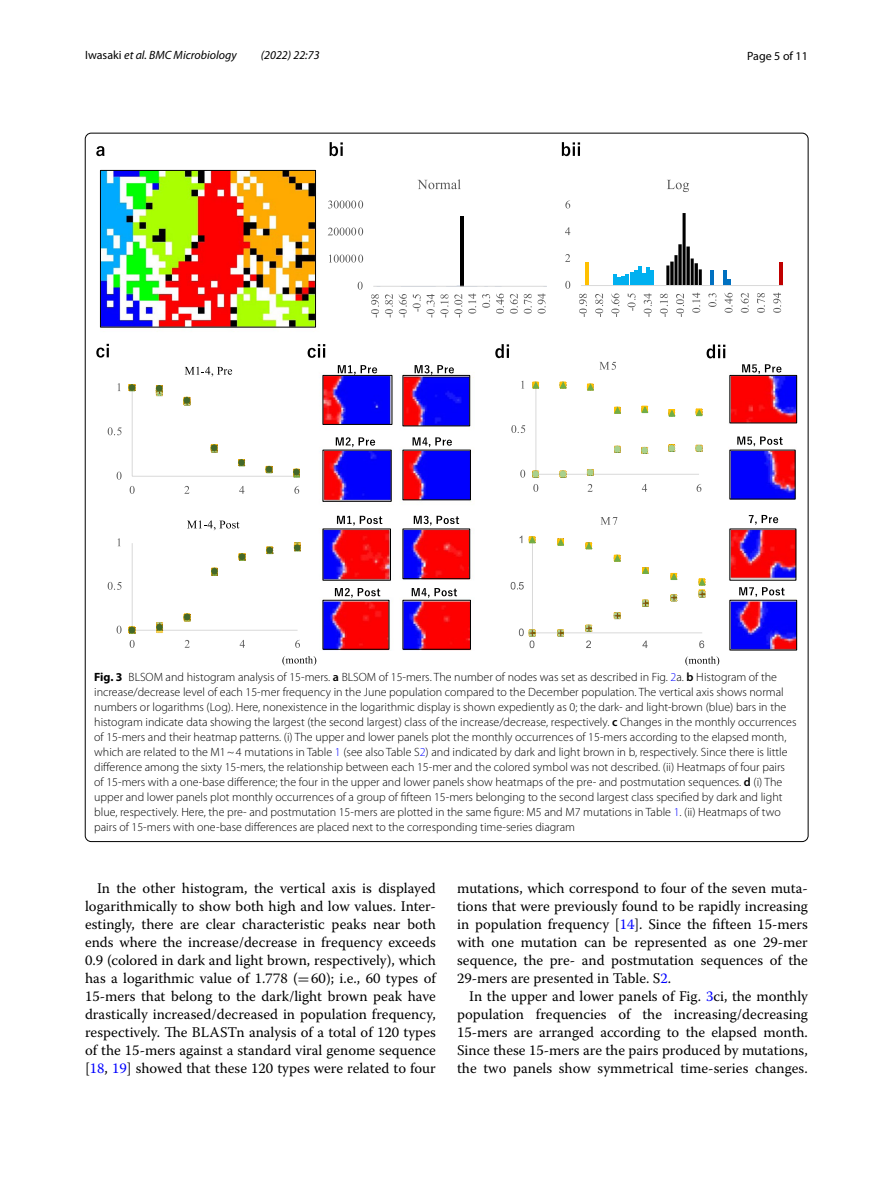
<style>
.page{position:relative;width:893px;height:1187px;background:#fff}
.page>*{position:absolute;margin:0;border:0;box-sizing:border-box;transform-origin:0 0}
.t1{font:14.7px/18px "Warnock Pro";color:#000;text-align:justify}
.t2{font:300 12px/15px "Myriad Pro";color:#000}
.t3{font:italic 12px "Myriad Pro";color:#000}
.t4{font:12px "Myriad Pro";color:#000}
.s1{font-style:normal}
.s2{font-weight:700}
.s3{font-weight:600}
.s4{color:#00f}
.s5{font-family:"MTSY"}
</style>
<div class="page">
<img style="left:100px;top:171px;width:682px;height:281px">
<div style="left:100px;top:170px;width:216px;height:157px;border:1px solid #000"></div>
<div style="left:321px;top:169px;width:237px;height:155px;background:#fff"></div>
<hr style="left:460px;top:216px;width:3px;height:70px;background:#000">
<hr style="left:373px;top:286px;width:174px;height:1px;background:#d9d9d9">
<svg style="left:358px;top:282px;width:5px;height:7px"></svg>
<svg style="left:329px;top:254px;width:34px;height:8px"></svg>
<svg style="left:328px;top:227px;width:35px;height:8px"></svg>
<svg style="left:328px;top:200px;width:35px;height:8px"></svg>
<svg style="left:371px;top:294px;width:8px;height:23px"></svg>
<svg style="left:385px;top:294px;width:8px;height:23px"></svg>
<svg style="left:399px;top:294px;width:8px;height:23px"></svg>
<svg style="left:413px;top:294px;width:8px;height:17px"></svg>
<svg style="left:427px;top:294px;width:21px;height:23px"></svg>
<svg style="left:454px;top:294px;width:8px;height:23px"></svg>
<svg style="left:468px;top:293px;width:8px;height:20px"></svg>
<svg style="left:482px;top:294px;width:8px;height:14px"></svg>
<svg style="left:496px;top:293px;width:8px;height:20px"></svg>
<svg style="left:510px;top:293px;width:8px;height:20px"></svg>
<svg style="left:524px;top:294px;width:8px;height:19px"></svg>
<svg style="left:538px;top:293px;width:8px;height:20px"></svg>
<svg style="left:417px;top:179px;width:44px;height:10px"></svg>
<div style="left:558px;top:169px;width:236px;height:155px;background:#fff"></div>
<hr style="left:585px;top:262px;width:4px;height:23px;background:#ffc000">
<svg style="left:614px;top:272px;width:19px;height:13px"></svg>
<hr style="left:634px;top:270px;width:3px;height:15px;background:#00b0f0">
<hr style="left:638px;top:266px;width:3px;height:19px;background:#00b0f0">
<svg style="left:642px;top:273px;width:3px;height:12px"></svg>
<hr style="left:646px;top:267px;width:3px;height:18px;background:#00b0f0">
<hr style="left:650px;top:270px;width:3px;height:15px;background:#00b0f0">
<hr style="left:711px;top:270px;width:3px;height:15px;background:#0070c0">
<hr style="left:723px;top:270px;width:3px;height:15px;background:#0070c0">
<svg style="left:727px;top:279px;width:3px;height:6px"></svg>
<hr style="left:780px;top:262px;width:3px;height:23px;background:#c00000">
<hr style="left:666px;top:265px;width:3px;height:20px;background:#000">
<svg style="left:670px;top:261px;width:4px;height:24px"></svg>
<hr style="left:674px;top:255px;width:3px;height:30px;background:#000">
<svg style="left:678px;top:244px;width:4px;height:41px"></svg>
<svg style="left:682px;top:213px;width:4px;height:72px"></svg>
<svg style="left:686px;top:246px;width:4px;height:39px"></svg>
<hr style="left:691px;top:258px;width:3px;height:27px;background:#000">
<svg style="left:694px;top:263px;width:4px;height:22px"></svg>
<hr style="left:699px;top:269px;width:3px;height:16px;background:#000">
<hr style="left:581px;top:285px;width:202px;height:1px;background:#d9d9d9">
<svg style="left:565px;top:281px;width:5px;height:8px"></svg>
<svg style="left:565px;top:254px;width:5px;height:8px"></svg>
<svg style="left:565px;top:227px;width:5px;height:8px"></svg>
<svg style="left:565px;top:200px;width:5px;height:8px"></svg>
<svg style="left:579px;top:294px;width:8px;height:23px"></svg>
<svg style="left:595px;top:293px;width:8px;height:24px"></svg>
<svg style="left:611px;top:293px;width:8px;height:24px"></svg>
<svg style="left:627px;top:293px;width:8px;height:18px"></svg>
<svg style="left:644px;top:293px;width:8px;height:24px"></svg>
<svg style="left:660px;top:294px;width:8px;height:23px"></svg>
<svg style="left:676px;top:293px;width:8px;height:24px"></svg>
<svg style="left:692px;top:293px;width:8px;height:20px"></svg>
<svg style="left:708px;top:293px;width:8px;height:14px"></svg>
<svg style="left:725px;top:293px;width:8px;height:20px"></svg>
<svg style="left:741px;top:293px;width:8px;height:20px"></svg>
<svg style="left:757px;top:293px;width:8px;height:20px"></svg>
<svg style="left:773px;top:293px;width:8px;height:20px"></svg>
<svg style="left:667px;top:180px;width:22px;height:12px"></svg>
<div style="left:504px;top:351px;width:209px;height:150px;background:#fff"></div>
<svg style="left:599px;top:362px;width:17px;height:8px"></svg>
<svg style="left:322px;top:374px;width:475px;height:276px"></svg>
<div style="left:101px;top:351px;width:210px;height:152px;background:#fff"></div>
<svg style="left:128px;top:384px;width:172px;height:94px"></svg>
<div style="left:293px;top:469px;width:7px;height:6px;border:1px solid #43682b;border-radius:50%"></div>
<svg style="left:117px;top:471px;width:5px;height:8px"></svg>
<svg style="left:108px;top:427px;width:14px;height:8px"></svg>
<svg style="left:118px;top:383px;width:3px;height:8px"></svg>
<svg style="left:130px;top:486px;width:5px;height:8px"></svg>
<svg style="left:184px;top:486px;width:5px;height:7px"></svg>
<svg style="left:239px;top:486px;width:5px;height:7px"></svg>
<svg style="left:294px;top:486px;width:5px;height:8px"></svg>
<svg style="left:185px;top:367px;width:47px;height:9px"></svg>
<svg style="left:128px;top:542px;width:173px;height:92px"></svg>
<div style="left:294px;top:544px;width:6px;height:7px;border:1px solid #43682b;border-radius:50%"></div>
<svg style="left:117px;top:625px;width:5px;height:8px"></svg>
<svg style="left:108px;top:582px;width:14px;height:8px"></svg>
<svg style="left:118px;top:538px;width:2px;height:8px"></svg>
<svg style="left:130px;top:640px;width:5px;height:8px"></svg>
<svg style="left:185px;top:640px;width:5px;height:7px"></svg>
<svg style="left:240px;top:640px;width:5px;height:7px"></svg>
<svg style="left:295px;top:640px;width:5px;height:8px"></svg>
<svg style="left:187px;top:520px;width:52px;height:10px"></svg>
<svg style="left:96px;top:146px;width:8px;height:10px"></svg>
<svg style="left:330px;top:142px;width:13px;height:14px"></svg>
<svg style="left:96px;top:344px;width:13px;height:13px"></svg>
<svg style="left:308px;top:344px;width:17px;height:14px"></svg>
<svg style="left:322px;top:365px;width:148px;height:137px"></svg>
<svg style="left:337px;top:515px;width:45px;height:10px"></svg>
<svg style="left:335px;top:588px;width:45px;height:9px"></svg>
<svg style="left:414px;top:515px;width:45px;height:10px"></svg>
<svg style="left:412px;top:588px;width:45px;height:9px"></svg>
<svg style="left:742px;top:364px;width:39px;height:10px"></svg>
<svg style="left:737px;top:436px;width:46px;height:10px"></svg>
<svg style="left:749px;top:515px;width:29px;height:9px"></svg>
<svg style="left:739px;top:587px;width:46px;height:10px"></svg>
<svg style="left:495px;top:344px;width:14px;height:14px"></svg>
<svg style="left:707px;top:344px;width:18px;height:14px"></svg>
<svg style="left:282px;top:656px;width:34px;height:9px"></svg>
<svg style="left:685px;top:656px;width:34px;height:9px"></svg>
<svg style="left:562px;top:142px;width:18px;height:14px"></svg>
<p class="t3" style="left:85px;top:48px;width:153px"><span class="s1">Iwasaki</span> et al. BMC Microbiology</p>
<p class="t3" style="left:261px;top:48px;width:60px">(2022) 22:73</p>
<p class="t4" style="left:747px;top:48px;width:62px">Page 5 of 11</p>
<p class="t2" style="left:94px;top:669px;width:704px"><span class="s2">Fig. 3</span> BLSOM and histogram analysis of 15-mers. <span class="s3">a</span> BLSOM of 15-mers. The number of nodes was set as described in Fig. <span class="s4">2</span>a. <span class="s3">b</span> Histogram of the increase/decrease level of each 15-mer frequency in the June population compared to the December population. The vertical axis shows normal numbers or logarithms (Log). Here, nonexistence in the logarithmic display is shown expediently as 0; the dark- and light-brown (blue) bars in the histogram indicate data showing the largest (the second largest) class of the increase/decrease, respectively. <span class="s3">c</span> Changes in the monthly occurrences of 15-mers and their heatmap patterns. (i) The upper and lower panels plot the monthly occurrences of 15-mers according to the elapsed month, which are related to the M1~4 mutations in Table <span class="s4">1</span> (see also Table S<span class="s4">2</span>) and indicated by dark and light brown in b, respectively. Since there is little difference among the sixty 15-mers, the relationship between each 15-mer and the colored symbol was not described. (ii) Heatmaps of four pairs of 15-mers with a one-base difference; the four in the upper and lower panels show heatmaps of the pre- and postmutation sequences. <span class="s3">d</span> (i) The upper and lower panels plot monthly occurrences of a group of fifteen 15-mers belonging to the second largest class specified by dark and light blue, respectively. Here, the pre- and postmutation 15-mers are plotted in the same figure: M5 and M7 mutations in Table <span class="s4">1</span>. (ii) Heatmaps of two pairs of 15-mers with one-base differences are placed next to the corresponding time-series diagram</p>
<p class="t1" style="left:85px;top:879px;width:352px;text-indent:12px">In the other histogram, the vertical axis is displayed logarithmically to show both high and low values. Inter&shy;estingly, there are clear characteristic peaks near both ends where the increase/decrease in frequency exceeds 0.9 (colored in dark and light brown, respectively), which has a logarithmic value of 1.778 (<span class="s5">=</span>60); i.e., 60 types of 15-mers that belong to the dark/light brown peak have drastically increased/decreased in population frequency, respectively. The BLASTn analysis of a total of 120 types of the 15-mers against a standard viral genome sequence [<span class="s4">18</span>, <span class="s4">19</span>] showed that these 120 types were related to four</p>
<p class="t1" style="left:457px;top:878px;width:352px">mutations, which correspond to four of the seven muta&shy;tions that were previously found to be rapidly increasing in population frequency [<span class="s4">14</span>]. Since the fifteen 15-mers with one mutation can be represented as one 29-mer sequence, the pre- and postmutation sequences of the 29-mers are presented in Table. S<span class="s4">2</span>.</p>
<p class="t1" style="left:457px;top:987px;width:352px;text-indent:12px">In the upper and lower panels of Fig. <span class="s4">3</span>ci, the monthly population frequencies of the increasing/decreasing 15-mers are arranged according to the elapsed month.<br>Since these 15-mers are the pairs produced by mutations, the two panels show symmetrical time-series changes.</p>
</div>
